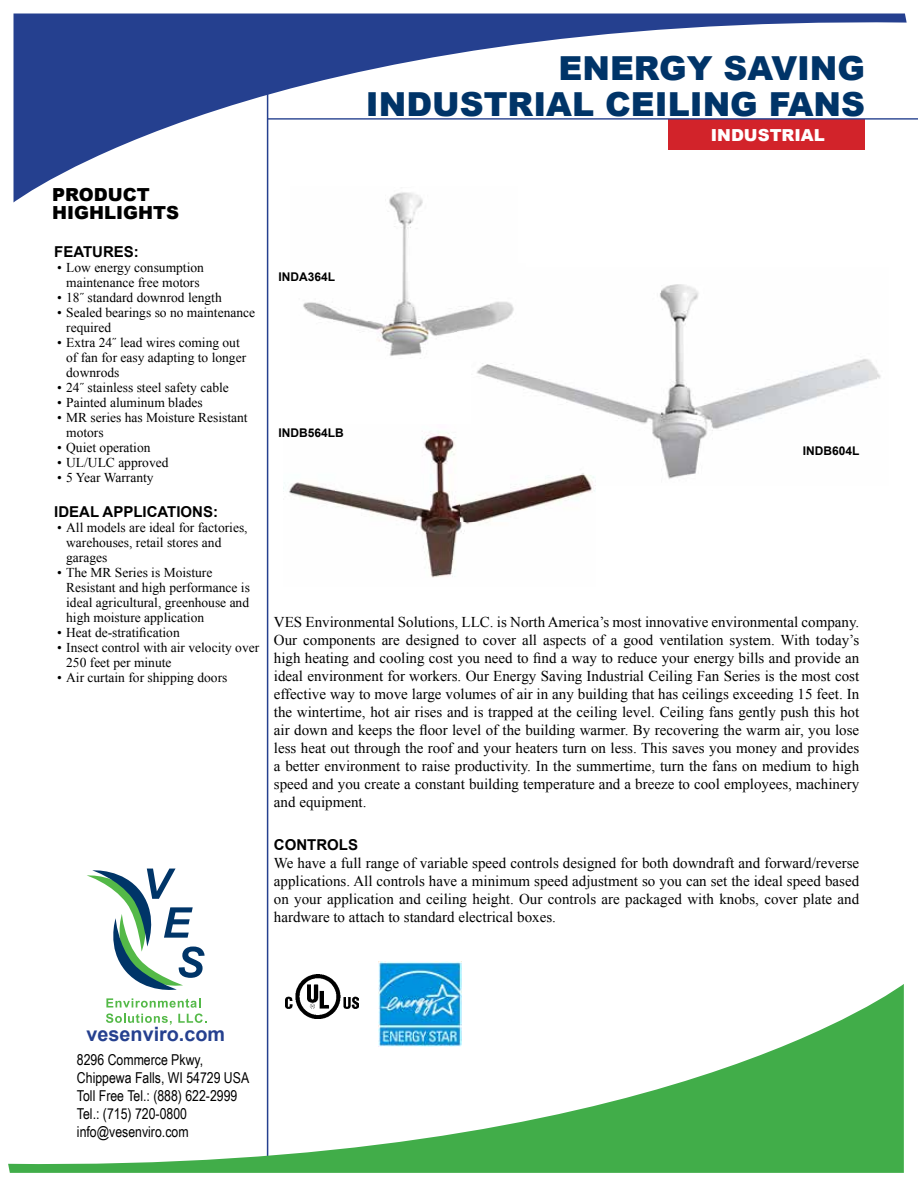
<style>
.page{position:relative;width:918px;height:1188px;background:#fff}
.page>*{position:absolute;margin:0;border:0;box-sizing:border-box;transform-origin:0 0}
.t1{font:900 33.15px/36px "Arial";color:#003468;text-align:right}
.t2{font:700 19.8px "Arial";color:#25408f}
.t3{font:900 18px/18px "Arial";color:#000}
.t4{font:900 16.5px "Arial";color:#fff}
.t5{font:15px/18px "Times New Roman";color:#000;text-align:justify}
.t6{font:15px/18px "Arial Narrow";color:#000}
.t7{font:700 15px "Arial";color:#000}
.t8{font:13.5px/15px "Times New Roman";color:#000}
.t9{font:700 12px "Arial";color:#000}
</style>
<div class="page">
<hr style="left:267px;top:73px;width:1px;height:1096px;background:#25408f">
<svg style="left:8px;top:984px;width:896px;height:189px"></svg>
<hr style="left:268px;top:118px;width:650px;height:2px;background:#25408f">
<svg style="left:87px;top:868px;width:120px;height:157px"></svg>
<svg style="left:14px;top:14px;width:893px;height:188px"></svg>
<img style="left:285px;top:974px;width:74px;height:45px">
<img style="left:290px;top:186px;width:227px;height:173px">
<img style="left:289px;top:431px;width:199px;height:147px">
<img style="left:472px;top:284px;width:409px;height:202px">
<img style="left:460px;top:425px;width:135px;height:97px">
<img style="left:457px;top:263px;width:68px;height:78px">
<img style="left:379px;top:962px;width:82px;height:84px">
<h1 class="t1" style="left:366px;top:49px;width:501px">ENERGY SAVING<br>INDUSTRIAL CEILING FANS</h1>
<p class="t4" style="left:711px;top:123px;width:116px">INDUSTRIAL</p>
<p class="t3" style="left:52px;top:185px;width:128px">PRODUCT<br>HIGHLIGHTS</p>
<p class="t7" style="left:54px;top:242px;width:86px">FEATURES:</p>
<p class="t8" style="left:57px;top:260px;width:148px;text-align:center">• Low energy consumption maintenance free motors</p>
<p class="t8" style="left:57px;top:290px;width:166px">• 18˝ standard downrod length</p>
<p class="t8" style="left:66px;top:305px;width:190px;text-indent:-9px">• Sealed bearings so no maintenance required</p>
<p class="t8" style="left:66px;top:335px;width:181px;text-indent:-9px">• Extra 24˝ lead wires coming out of fan for easy adapting to longer downrods</p>
<p class="t8" style="left:57px;top:380px;width:173px">• 24˝ stainless steel safety cable</p>
<p class="t8" style="left:57px;top:395px;width:147px">• Painted aluminum blades</p>
<p class="t8" style="left:66px;top:410px;width:183px;text-indent:-9px">• MR series has Moisture Resistant motors</p>
<p class="t8" style="left:57px;top:440px;width:95px">• Quiet operation</p>
<p class="t8" style="left:57px;top:455px;width:113px">• UL/ULC approved</p>
<p class="t8" style="left:57px;top:470px;width:98px">• 5 Year Warranty</p>
<p class="t7" style="left:54px;top:502px;width:165px">IDEAL APPLICATIONS:</p>
<p class="t8" style="left:66px;top:520px;width:183px;text-indent:-9px">• All models are ideal for factories, warehouses, retail stores and garages</p>
<p class="t8" style="left:66px;top:565px;width:185px;text-indent:-9px">• The MR Series is Moisture<br>Resistant and high performance is ideal agricultural, greenhouse and high moisture application</p>
<p class="t8" style="left:57px;top:625px;width:124px">• Heat de-stratification</p>
<p class="t8" style="left:66px;top:640px;width:195px;text-indent:-9px">• Insect control with air velocity over<br>250 feet per minute</p>
<p class="t8" style="left:57px;top:670px;width:172px">• Air curtain for shipping doors</p>
<p class="t9" style="left:278px;top:269px;width:58px">INDA364L</p>
<p class="t9" style="left:278px;top:424px;width:67px">INDB564LB</p>
<p class="t9" style="left:803px;top:443px;width:58px">INDB604L</p>
<p class="t5" style="left:274px;top:613px;width:587px">VES Environmental Solutions, LLC. is North America’s most innovative environmental company.<br>Our components are designed to cover all aspects of a good ventilation system. With today’s high heating and cooling cost you need to find a way to reduce your energy bills and provide an ideal environment for workers. Our Energy Saving Industrial Ceiling Fan Series is the most cost effective way to move large volumes of air in any building that has ceilings exceeding 15 feet. In the wintertime, hot air rises and is trapped at the ceiling level. Ceiling fans gently push this hot air down and keeps the floor level of the building warmer. By recovering the warm air, you lose less heat out through the roof and your heaters turn on less. This saves you money and provides a better environment to raise productivity. In the summertime, turn the fans on medium to high speed and you create a constant building temperature and a breeze to cool employees, machinery and equipment.</p>
<p class="t7" style="left:274px;top:835px;width:86px">CONTROLS</p>
<p class="t5" style="left:274px;top:854px;width:587px">We have a full range of variable speed controls designed for both downdraft and forward/reverse applications. All controls have a minimum speed adjustment so you can set the ideal speed based on your application and ceiling height. Our controls are packaged with knobs, cover plate and hardware to attach to standard electrical boxes.</p>
<h2 class="t2" style="left:87px;top:1021px;width:140px">vesenviro.com</h2>
<p class="t6" style="left:77px;top:1050px;width:174px">8296 Commerce Pkwy,<br>Chippewa Falls, WI 54729 USA<br>Toll Free Tel.: (888) 622-2999<br>Tel.: (715) 720-0800 info@vesenviro.com</p>
</div>
